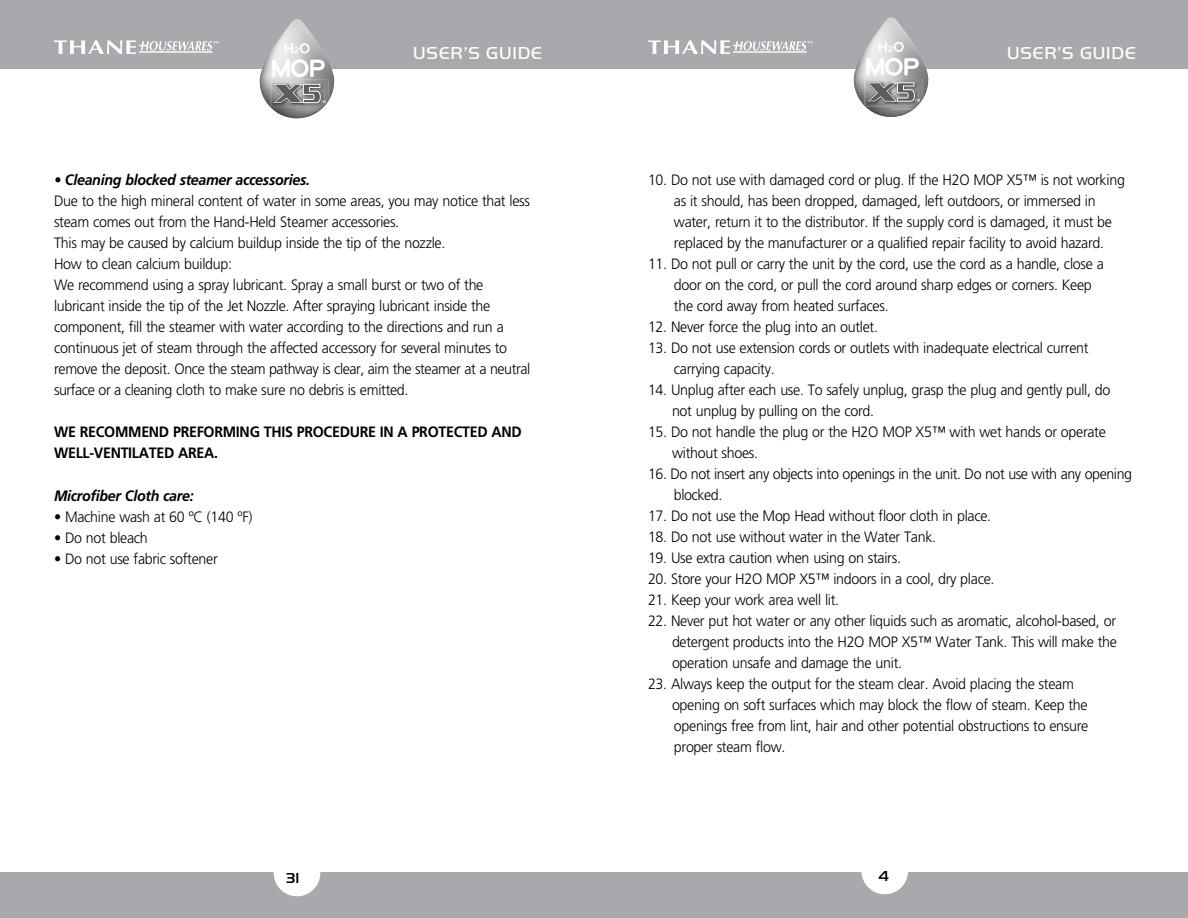
<style>
.page{position:relative;width:1188px;height:918px;background:#fff}
.page>*{position:absolute;margin:0;border:0;box-sizing:border-box;transform-origin:0 0}
.t1{font:18px "Handel Got D Ligh";letter-spacing:.05em;color:#fff}
.t2{font:300 15px/21px "Frutiger";letter-spacing:-.02em;color:#000;scale:.95 1}
.t3{font:700 15px/21px "Frutiger";letter-spacing:-.02em;color:#000;scale:.95 1}
.t4{font:italic 700 15px "Frutiger";letter-spacing:-.02em;color:#000;scale:.95 1}
.t5{font:500 15px "Handel Got D";color:#000}
</style>
<div class="page">
<div style="left:0;top:0;width:594px;height:69px;background:#a7a9ac"></div>
<div style="left:0;top:872px;width:594px;height:46px;background:#a7a9ac"></div>
<div style="left:274px;top:850px;width:46px;height:46px;background:#fff;border-radius:50%"></div>
<svg style="left:54px;top:40px;width:165px;height:14px"></svg>
<hr style="left:139px;top:51px;width:74px;height:2px;background:#fff">
<img style="left:260px;top:19px;width:74px;height:99px">
<svg style="left:285px;top:43px;width:25px;height:10px"></svg>
<svg style="left:272px;top:59px;width:53px;height:18px"></svg>
<img style="left:271px;top:82px;width:27px;height:25px">
<img style="left:298px;top:80px;width:30px;height:4px">
<svg style="left:274px;top:84px;width:54px;height:26px"></svg>
<div style="left:594px;top:0;width:594px;height:69px;background:#a7a9ac"></div>
<div style="left:594px;top:872px;width:594px;height:46px;background:#a7a9ac"></div>
<svg style="left:648px;top:40px;width:165px;height:14px"></svg>
<hr style="left:733px;top:51px;width:74px;height:2px;background:#fff">
<img style="left:854px;top:18px;width:74px;height:99px">
<svg style="left:879px;top:42px;width:25px;height:10px"></svg>
<svg style="left:866px;top:58px;width:53px;height:18px"></svg>
<img style="left:865px;top:80px;width:27px;height:26px">
<img style="left:892px;top:79px;width:30px;height:3px">
<svg style="left:868px;top:82px;width:54px;height:27px"></svg>
<div style="left:861px;top:848px;width:47px;height:46px;background:#fff;border-radius:50%"></div>
<p class="t1" style="left:413px;top:43px;width:130px">USER’S GUIDE</p>
<p class="t1" style="left:1007px;top:43px;width:130px">USER’S GUIDE</p>
<p class="t4" style="left:54px;top:171px;width:271px">• Cleaning blocked steamer accessories.</p>
<p class="t2" style="left:54px;top:191px;width:503px">Due to the high mineral content of water in some areas, you may notice that less steam comes out from the Hand-Held Steamer accessories.<br>This may be caused by calcium buildup inside the tip of the nozzle.<br>How to clean calcium buildup:<br>We recommend using a spray lubricant. Spray a small burst or two of the lubricant inside the tip of the Jet Nozzle. After spraying lubricant inside the component, fill the steamer with water according to the directions and run a continuous jet of steam through the affected accessory for several minutes to remove the deposit. Once the steam pathway is clear, aim the steamer at a neutral surface or a cleaning cloth to make sure no debris is emitted.</p>
<p class="t3" style="left:54px;top:421px;width:494px">WE RECOMMEND PREFORMING THIS PROCEDURE IN A PROTECTED AND<br>WELL-VENTILATED AREA.</p>
<p class="t4" style="left:54px;top:487px;width:149px">Microfiber Cloth care:</p>
<p class="t2" style="left:54px;top:506px;width:210px">• Machine wash at 60 ºC (140 ºF)</p>
<p class="t2" style="left:54px;top:527px;width:100px">• Do not bleach</p>
<p class="t2" style="left:54px;top:548px;width:174px">• Do not use fabric softener</p>
<p class="t2" style="left:674px;top:170px;width:476px;text-indent:-26px">10. Do not use with damaged cord or plug. If the H2O MOP X5™ is not working as it should, has been dropped, damaged, left outdoors, or immersed in water, return it to the distributor. If the supply cord is damaged, it must be replaced by the manufacturer or a qualified repair facility to avoid hazard.</p>
<p class="t2" style="left:674px;top:254px;width:454px;text-indent:-26px">11. Do not pull or carry the unit by the cord, use the cord as a handle, close a door on the cord, or pull the cord around sharp edges or corners. Keep the cord away from heated surfaces.</p>
<p class="t2" style="left:648px;top:317px;width:244px">12. Never force the plug into an outlet.</p>
<p class="t2" style="left:674px;top:338px;width:438px;text-indent:-26px">13. Do not use extension cords or outlets with inadequate electrical current carrying capacity.</p>
<p class="t2" style="left:672px;top:380px;width:463px;text-indent:-24px">14. Unplug after each use. To safely unplug, grasp the plug and gently pull, do not unplug by pulling on the cord.</p>
<p class="t2" style="left:672px;top:422px;width:458px;text-indent:-24px">15. Do not handle the plug or the H2O MOP X5™ with wet hands or operate without shoes.</p>
<p class="t2" style="left:674px;top:464px;width:484px;text-indent:-26px">16. Do not insert any objects into openings in the unit. Do not use with any opening blocked.</p>
<p class="t2" style="left:648px;top:506px;width:363px">17. Do not use the Mop Head without floor cloth in place.</p>
<p class="t2" style="left:648px;top:527px;width:305px">18. Do not use without water in the Water Tank.</p>
<p class="t2" style="left:648px;top:548px;width:268px">19. Use extra caution when using on stairs.</p>
<p class="t2" style="left:648px;top:569px;width:366px">20. Store your H2O MOP X5™ indoors in a cool, dry place.</p>
<p class="t2" style="left:648px;top:590px;width:203px">21. Keep your work area well lit.</p>
<p class="t2" style="left:672px;top:611px;width:470px;text-align:justify;text-indent:-24px">22. Never put hot water or any other liquids such as aromatic, alcohol-based, or detergent products into the H2O MOP X5™ Water Tank. This will make the operation unsafe and damage the unit.</p>
<p class="t2" style="left:672px;top:674px;width:440px;text-indent:-24px">23. Always keep the output for the steam clear. Avoid placing the steam opening on soft surfaces which may block the flow of steam. Keep the openings free from lint, hair and other potential obstructions to ensure proper steam flow.</p>
<p class="t5" style="left:286px;top:869px;width:15px">31</p>
<p class="t5" style="left:878px;top:867px;width:12px">4</p>
</div>
